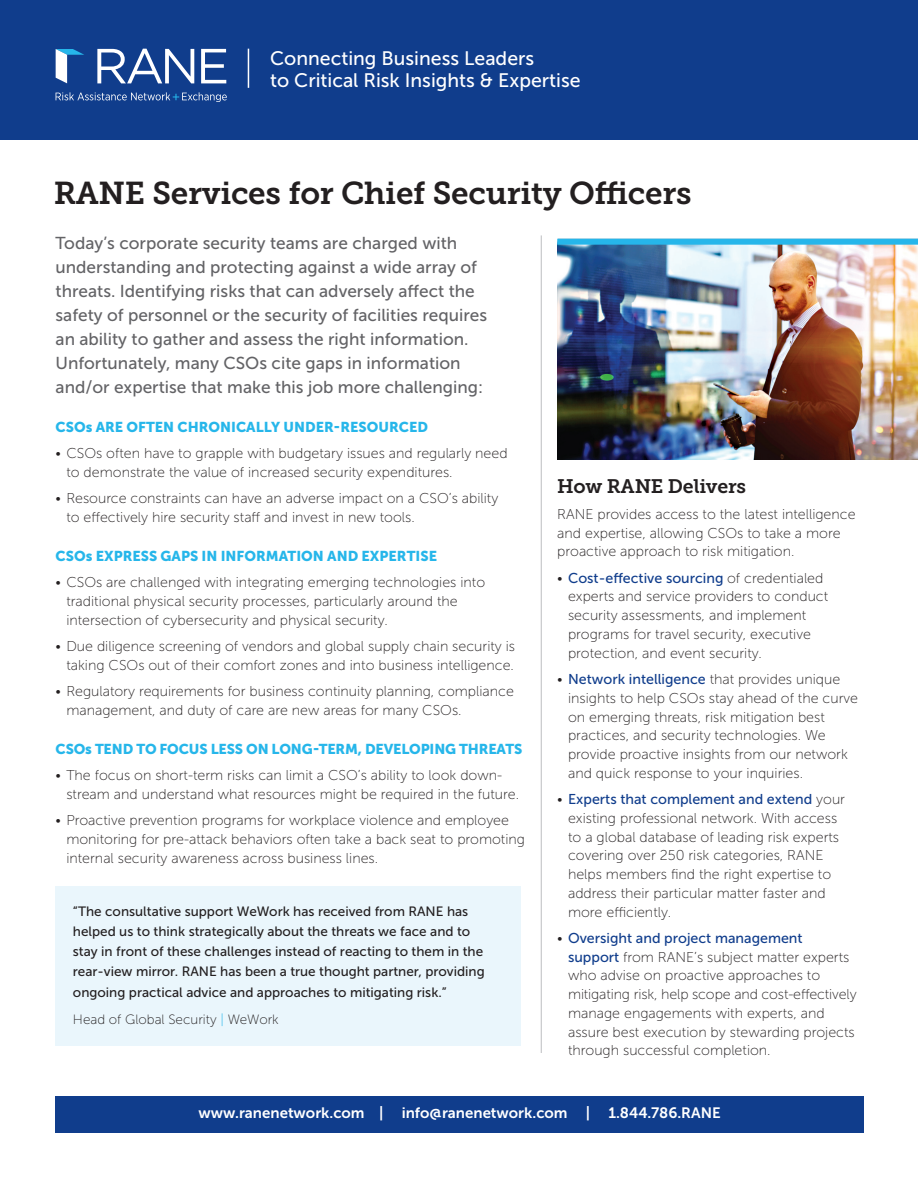
<style>
.page{position:relative;width:918px;height:1188px;background:#fff}
.page>*{position:absolute;margin:0;border:0;box-sizing:border-box;transform-origin:0 0}
.t1{font:31.5px "Museo Slab 700";letter-spacing:-.01em;color:#231f20}
.t2{font:19.5px "Museo Sans 500";color:#fff}
.t3{font:19.5px "Museo Slab 700";letter-spacing:-.01em;color:#231f20}
.t4{font:17.25px/24px "Museo Sans 500";color:#636366}
.t5{font:15px "Museo Sans 700";color:#fff}
.t6{font:14.25px/18.8px "Museo Sans 100";color:#231f20}
.t7{font:14.25px "Museo Sans 900";color:#26b6ea}
.t8{font:13.5px/20.2px "Museo Sans 500";color:#231f20}
.t9{font:13.5px "Museo Sans 100";color:#231f20}
.s1{font-family:"Museo Sans 500";color:#103d8c}
.s2{color:#26b6ea}
</style>
<div class="page">
<div style="left:0;top:0;width:918px;height:140px;background:#103d8c"></div>
<svg style="left:97px;top:49px;width:97px;height:34px"></svg>
<svg style="left:201px;top:49px;width:25px;height:34px"></svg>
<svg style="left:56px;top:49px;width:28px;height:34px"></svg>
<svg style="left:56px;top:92px;width:171px;height:10px"></svg>
<hr style="left:248px;top:49px;width:1px;height:39px;background:#fff">
<div style="left:55px;top:1096px;width:809px;height:36px;background:#103d8c"></div>
<hr style="left:541px;top:235px;width:1px;height:818px;background:#bcbdc0">
<img style="left:557px;top:245px;width:361px;height:214px">
<div style="left:557px;top:239px;width:361px;height:6px;background:#26b6ea"></div>
<div style="left:56px;top:886px;width:465px;height:160px;background:#eaf6fc"></div>
<p class="t2" style="left:270px;top:47px;width:266px">Connecting Business Leaders</p>
<p class="t2" style="left:270px;top:70px;width:312px">to Critical Risk Insights &amp; Expertise</p>
<p class="t1" style="left:54px;top:175px;width:639px">RANE Services for Chief Security Officers</p>
<p class="t4" style="left:56px;top:231px;width:433px">Today’s corporate security teams are charged with understanding and protecting against a wide array of threats. Identifying risks that can adversely affect the safety of personnel or the security of facilities requires an ability to gather and assess the right information.<br>Unfortunately, many CSOs cite gaps in information and/or expertise that make this job more challenging:</p>
<p class="t7" style="left:56px;top:419px;width:374px">CSOs ARE OFTEN CHRONICALLY UNDER-RESOURCED</p>
<p class="t6" style="left:66px;top:444px;width:443px;text-indent:-11px">• CSOs often have to grapple with budgetary issues and regularly need to demonstrate the value of increased security expenditures.</p>
<p class="t6" style="left:66px;top:489px;width:434px;text-indent:-11px">• Resource constraints can have an adverse impact on a CSO’s ability to effectively hire security staff and invest in new tools.</p>
<p class="t7" style="left:56px;top:548px;width:383px">CSOs EXPRESS GAPS IN INFORMATION AND EXPERTISE</p>
<p class="t6" style="left:66px;top:573px;width:420px;text-indent:-11px">• CSOs are challenged with integrating emerging technologies into traditional physical security processes, particularly around the intersection of cybersecurity and physical security.</p>
<p class="t6" style="left:56px;top:637px;width:461px;text-align:right">• Due diligence screening of vendors and global supply chain security is taking CSOs out of their comfort zones and into business intelligence.</p>
<p class="t6" style="left:66px;top:682px;width:449px;text-indent:-11px">• Regulatory requirements for business continuity planning, compliance management, and duty of care are new areas for many CSOs.</p>
<p class="t7" style="left:56px;top:741px;width:468px">CSOs TEND TO FOCUS LESS ON LONG-TERM, DEVELOPING THREATS</p>
<p class="t6" style="left:66px;top:766px;width:454px;text-indent:-11px">• The focus on short-term risks can limit a CSO’s ability to look down&shy;stream and understand what resources might be required in the future.</p>
<p class="t6" style="left:66px;top:811px;width:460px;line-height:19.2px;text-indent:-11px">• Proactive prevention programs for workplace violence and employee monitoring for pre-attack behaviors often take a back seat to promoting internal security awareness across business lines.</p>
<p class="t3" style="left:557px;top:476px;width:190px">How RANE Delivers</p>
<p class="t6" style="left:557px;top:505px;width:300px">RANE provides access to the latest intelligence and expertise, allowing CSOs to take a more proactive approach to risk mitigation.</p>
<p class="t6" style="left:568px;top:569px;width:262px;text-indent:-11px">• <span class="s1">Cost-effective sourcing</span> of credentialed experts and service providers to conduct security assessments, and implement programs for travel security, executive protection, and event security.</p>
<p class="t6" style="left:568px;top:670px;width:292px;text-indent:-11px">• <span class="s1">Network intelligence</span> that provides unique insights to help CSOs stay ahead of the curve on emerging threats, risk mitigation best practices, and security technologies. We provide proactive insights from our network and quick response to your inquiries.</p>
<p class="t6" style="left:568px;top:790px;width:279px;text-indent:-11px">• <span class="s1">Experts that complement and extend</span> your existing professional network. With access to a global database of leading risk experts covering over 250 risk categories, RANE helps members find the right expertise to address their particular matter faster and more efficiently.</p>
<p class="t6" style="left:568px;top:929px;width:290px;text-indent:-11px">• <span class="s1">Oversight and project management support</span> from RANE’s subject matter experts who advise on proactive approaches to mitigating risk, help scope and cost-effectively manage engagements with experts, and assure best execution by stewarding projects through successful completion.</p>
<p class="t8" style="left:73px;top:901px;width:413px">“The consultative support WeWork has received from RANE has helped us to think strategically about the threats we face and to stay in front of these challenges instead of reacting to them in the rear-view mirror. RANE has been a true thought partner, providing ongoing practical advice and approaches to mitigating risk.”</p>
<p class="t9" style="left:73px;top:1012px;width:207px">Head of Global Security <span class="s2">|</span> WeWork</p>
<p class="t5" style="left:198px;top:1105px;width:524px">www.ranenetwork.com | info@ranenetwork.com | 1.844.786.RANE</p>
</div>
